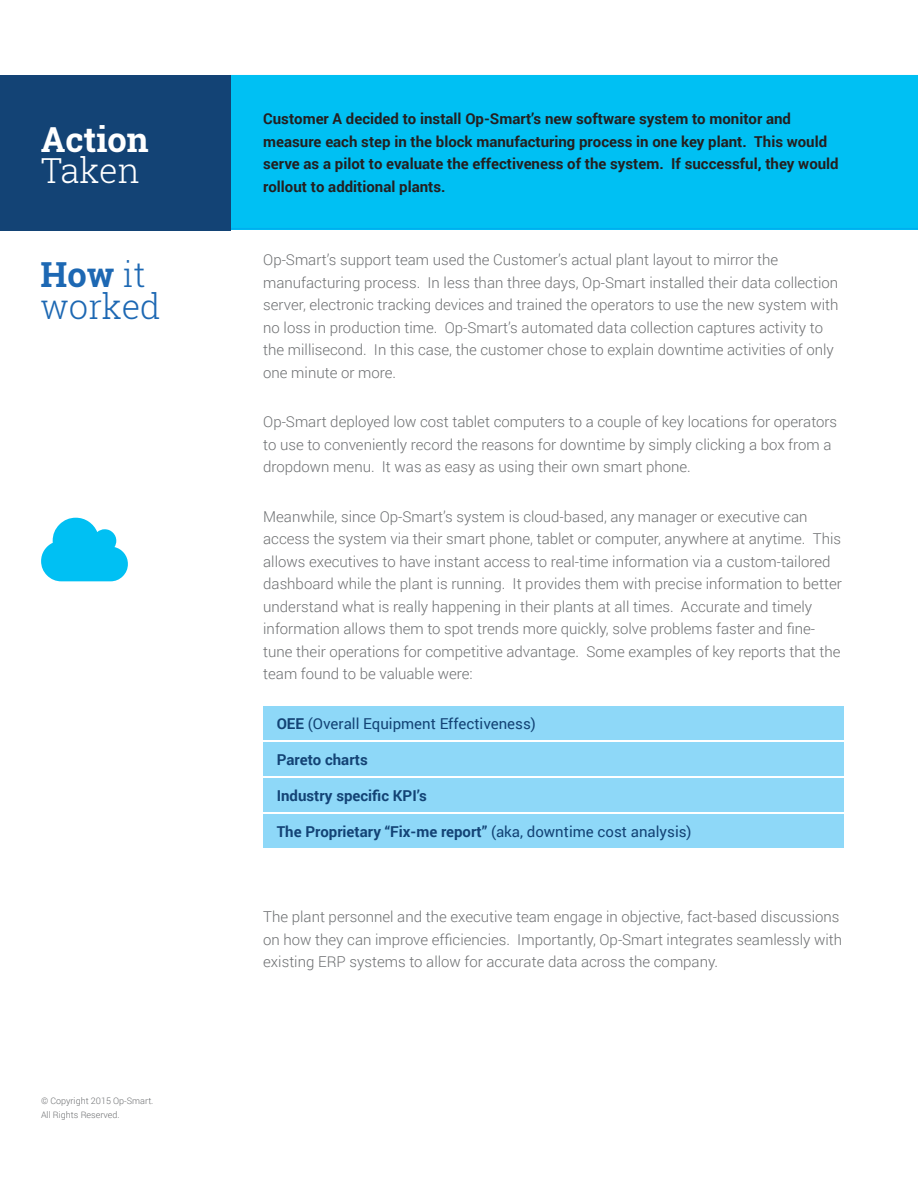
<style>
.page{position:relative;width:918px;height:1188px;background:#fff}
.page>*{position:absolute;margin:0;border:0;box-sizing:border-box;transform-origin:0 0}
.t1{font:300 34.5px/31.5px "Roboto Slab";color:#1d68b3}
.t2{font:700 34.5px "Roboto Slab";color:#fff}
.t3{font:300 34.5px "Roboto Slab";letter-spacing:-.005em;color:#fff}
.t4{font:300 15px/22.5px "Roboto";color:#6d6f71}
.t5{font:700 15px/22.5px "Roboto";color:#231f20}
.t6{font:700 15px "Roboto";color:#134375}
.t7{font:15px "Roboto";color:#134375}
.t8{font:300 9px/13.5px "Roboto";color:#6d6f71}
.s1{font-weight:700}
.s2{font-weight:400}
</style>
<div class="page">
<div style="left:230px;top:75px;width:688px;height:155px;background:#00c0f3"></div>
<hr style="left:230px;top:228px;width:688px;height:1px;background:#00aeef">
<div style="left:263px;top:706px;width:581px;height:34px;background:#8ed8f8"></div>
<div style="left:263px;top:742px;width:581px;height:34px;background:#8ed8f8"></div>
<div style="left:263px;top:778px;width:581px;height:34px;background:#8ed8f8"></div>
<div style="left:263px;top:814px;width:581px;height:34px;background:#8ed8f8"></div>
<div style="left:0;top:75px;width:231px;height:156px;background:#134375"></div>
<h1 class="t2" style="left:41px;top:115px;width:110px">Action</h1>
<h1 class="t3" style="left:41px;top:147px;width:101px">Taken</h1>
<h1 class="t1" style="left:41px;top:258px;width:122px"><span class="s1">How</span> it worked</h1>
<p class="t8" style="left:41px;top:1094px;width:114px">© Copyright 2015 Op-Smart.<br>All Rights Reserved.</p>
<p class="t5" style="left:263px;top:107px;width:577px">Customer A decided to install Op‑Smart’s new software system to monitor and measure each step in the block manufacturing process in one key plant. This would serve as a pilot to evaluate the effectiveness of the system. If successful, they would rollout to additional plants.</p>
<p class="t4" style="left:263px;top:248px;width:577px">Op‑Smart’s support team used the Customer’s actual plant layout to mirror the manufacturing process. In less than three days, Op‑Smart installed their data collection server, electronic tracking devices and trained the operators to use the new system with no loss in production time. Op‑Smart’s automated data collection captures activity to the millisecond. In this case, the customer chose to explain downtime activities of only one minute or more.</p>
<p class="t4" style="left:263px;top:410px;width:576px">Op‑Smart deployed low cost tablet computers to a couple of key locations for operators to use to conveniently record the reasons for downtime by simply clicking a box from a dropdown menu. It was as easy as using their own smart phone.</p>
<p class="t4" style="left:263px;top:505px;width:580px">Meanwhile, since Op‑Smart’s system is cloud-based, any manager or executive can access the system via their smart phone, tablet or computer, anywhere at anytime. This allows executives to have instant access to real-time information via a custom-tailored dashboard while the plant is running. It provides them with precise information to better understand what is really happening in their plants at all times. Accurate and timely information allows them to spot trends more quickly, solve problems faster and fine&shy;tune their operations for competitive advantage. Some examples of key reports that the team found to be valuable were:</p>
<p class="t7" style="left:277px;top:713px;width:261px"><span class="s1">OEE</span> (Overall Equipment Effectiveness)</p>
<p class="t6" style="left:277px;top:749px;width:93px">Pareto charts</p>
<p class="t6" style="left:277px;top:785px;width:152px">Industry specific KPI’s</p>
<p class="t6" style="left:277px;top:821px;width:416px">The Proprietary “Fix-me report” <span class="s2">(aka, downtime cost analysis)</span></p>
<p class="t4" style="left:263px;top:905px;width:580px">The plant personnel and the executive team engage in objective, fact-based discussions on how they can improve efficiencies. Importantly, Op‑Smart integrates seamlessly with existing ERP systems to allow for accurate data across the company.</p>
</div>
